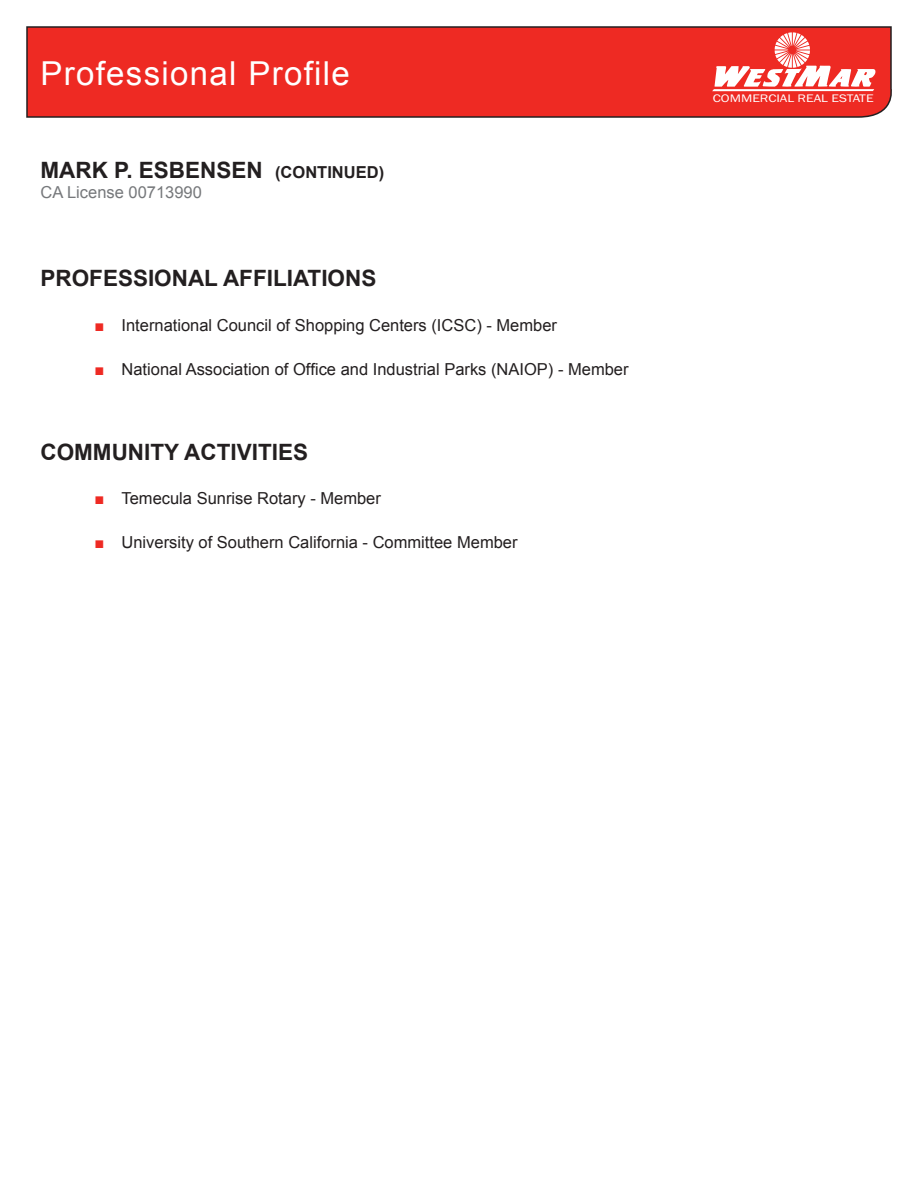
<style>
.page{position:relative;width:918px;height:1188px;background:#fff}
.page>*{position:absolute;margin:0;border:0;box-sizing:border-box;transform-origin:0 0}
.t1{font:33px "Arial";letter-spacing:.04em;color:#fff}
.t2{font:700 22.5px "Arial";color:#231f20}
.t3{font:16.5px "Arial";color:#231f20}
.t4{font:16.5px "Arial";color:#76787b}
.t5{font:11.25px "Franklin Gothic";color:#fff;scale:1.23 1}
.s1{font-size:16.5px}
.s2{color:#ee2a23}
</style>
<div class="page">
<div style="left:26px;top:26px;width:866px;height:92px;background:#ee2a23"></div>
<svg style="left:712px;top:32px;width:163px;height:59px"></svg>
<h1 class="t1" style="left:40px;top:51px;width:311px">Professional Profile</h1>
<h2 class="t2" style="left:40px;top:155px;width:345px">MARK P. ESBENSEN <span class="s1">(CONTINUED)</span></h2>
<p class="t4" style="left:41px;top:182px;width:163px">CA License 00713990</p>
<h2 class="t2" style="left:40px;top:263px;width:337px">PROFESSIONAL AFFILIATIONS</h2>
<p class="t3" style="left:95px;top:314px;width:464px"><span class="s2">■</span> International Council of Shopping Centers (ICSC) - Member</p>
<p class="t3" style="left:94px;top:358px;width:536px"><span class="s2">■</span> National Association of Office and Industrial Parks (NAIOP) - Member</p>
<h2 class="t2" style="left:40px;top:437px;width:269px">COMMUNITY ACTIVITIES</h2>
<p class="t3" style="left:95px;top:487px;width:288px"><span class="s2">■</span> Temecula Sunrise Rotary - Member</p>
<p class="t3" style="left:95px;top:532px;width:425px"><span class="s2">■</span> University of Southern California - Committee Member</p>
<p class="t5" style="left:713px;top:91px;width:132px">COMMERCIAL REAL ESTATE</p>
</div>
